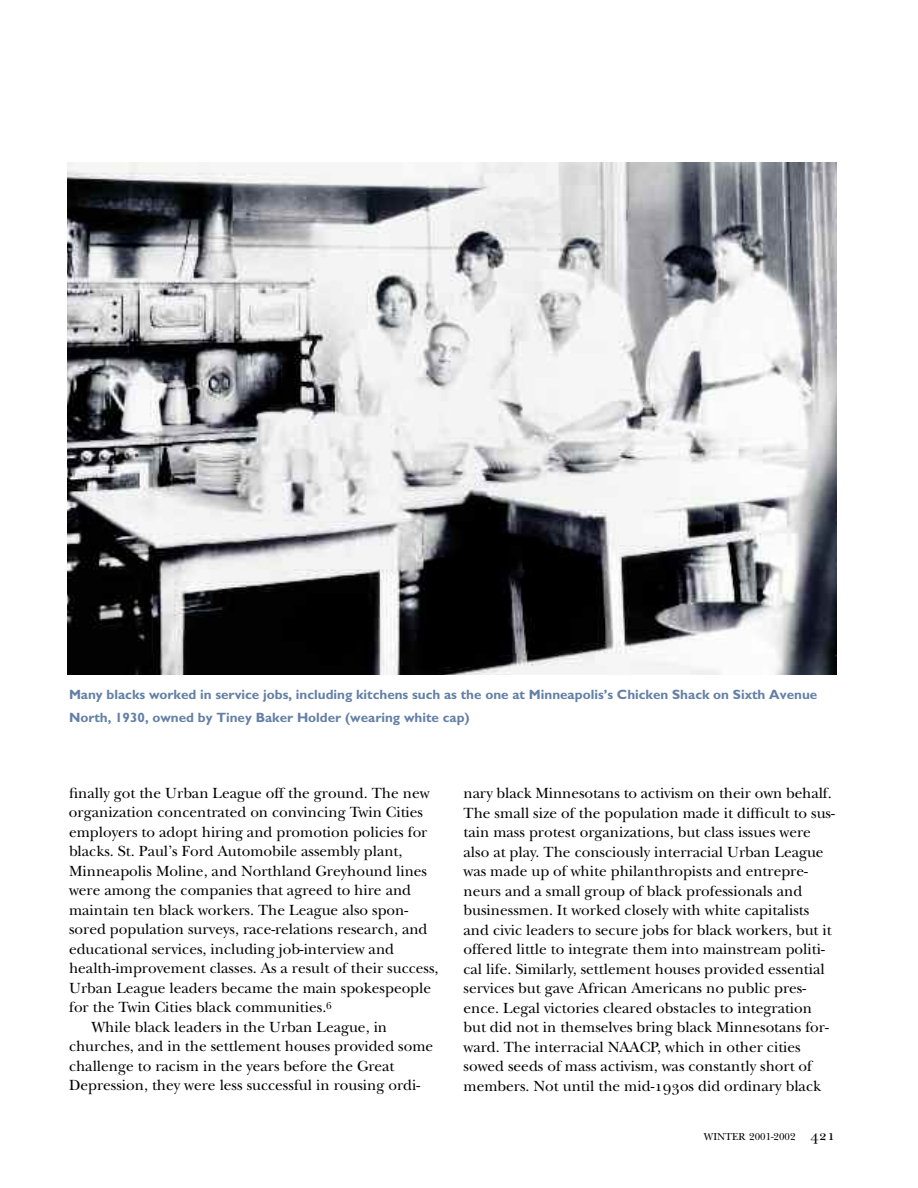
<style>
.page{position:relative;width:918px;height:1188px;background:#fff}
.page>*{position:absolute;margin:0;border:0;box-sizing:border-box;transform-origin:0 0}
.t1{font:15.3px/19.5px "New Baskerville";color:#000}
.t2{font:700 13.5px/22.5px "Gill Sans";color:#6480a6}
.t3{font:10.5px "New Baskerville";color:#000}
.s1{font-family:"New Baskerville SC"}
.s2{font-family:"New Baskerville SC";font-size:15px}
</style>
<div class="page">
<img style="left:68px;top:162px;width:769px;height:513px">
<p class="t2" style="left:69px;top:685px;width:750px">Many blacks worked in service jobs, including kitchens such as the one at Minneapolis’s Chicken Shack on Sixth Avenue<br>North, 1930, owned by Tiney Baker Holder (wearing white cap)</p>
<p class="t1" style="left:69px;top:785px;width:362px">finally got the Urban League off the ground. The new</p>
<p class="t1" style="left:69px;top:805px;width:356px">organization concentrated on convincing Twin Cities</p>
<p class="t1" style="left:69px;top:824px;width:360px">employers to adopt hiring and promotion policies for</p>
<p class="t1" style="left:69px;top:844px;width:335px">blacks. St. Paul’s Ford Automobile assembly plant,</p>
<p class="t1" style="left:69px;top:863px;width:360px">Minneapolis Moline, and Northland Greyhound lines</p>
<p class="t1" style="left:69px;top:883px;width:344px">were among the companies that agreed to hire and</p>
<p class="t1" style="left:69px;top:902px;width:341px">maintain ten black workers. The League also spon-</p>
<p class="t1" style="left:69px;top:922px;width:360px">sored population surveys, race-relations research, and</p>
<p class="t1" style="left:69px;top:941px;width:327px">educational services, including job-interview and</p>
<p class="t1" style="left:69px;top:961px;width:371px">health-improvement classes. As a result of their success,</p>
<p class="t1" style="left:69px;top:980px;width:364px">Urban League leaders became the main spokespeople</p>
<p class="t1" style="left:69px;top:1000px;width:264px">for the Twin Cities black communities.<sup>6</sup></p>
<p class="t1" style="left:91px;top:1019px;width:297px">While black leaders in the Urban League, in</p>
<p class="t1" style="left:69px;top:1039px;width:366px">churches, and in the settlement houses provided some</p>
<p class="t1" style="left:69px;top:1058px;width:327px">challenge to racism in the years before the Great</p>
<p class="t1" style="left:69px;top:1078px;width:353px">Depression, they were less successful in rousing ordi-</p>
<p class="t1" style="left:464px;top:786px;width:373px">nary black Minnesotans to activism on their own behalf.<br>The small size of the population made it difficult to sus&shy;tain mass protest organizations, but class issues were also at play. The consciously interracial Urban League was made up of white philanthropists and entrepre&shy;neurs and a small group of black professionals and businessmen. It worked closely with white capitalists and civic leaders to secure jobs for black workers, but it offered little to integrate them into mainstream politi&shy;cal life. Similarly, settlement houses provided essential services but gave African Americans no public pres&shy;ence. Legal victories cleared obstacles to integration but did not in themselves bring black Minnesotans for&shy;ward. The interracial NAACP, which in other cities sowed seeds of mass activism, was constantly short of members. Not until the mid-<span class="s1">1930</span>s did ordinary black</p>
<p class="t3" style="left:704px;top:1133px;width:133px">WINTER 2001-2002 <span class="s2">421</span></p>
</div>
